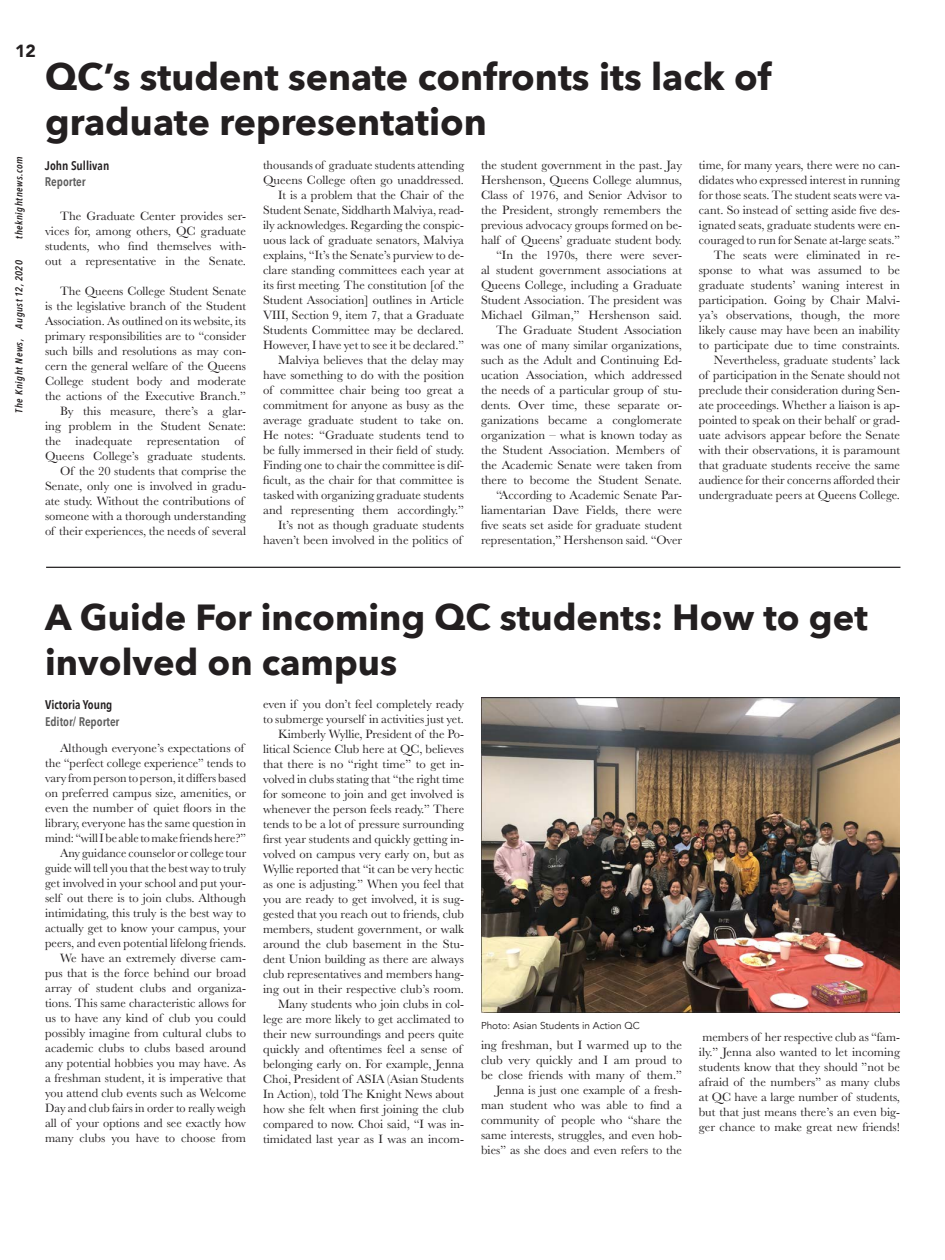
<style>
.page{position:relative;width:945px;height:1260px;background:#fff}
.page>*{position:absolute;margin:0;border:0;box-sizing:border-box;transform-origin:0 0}
.Headline_Title{font:700 37.5px/45px "Avenir Next";color:#231f20}
.Headline_Title-2{font:700 36.25px/45px "Avenir Next";color:#231f20}
.t1{font:900 17.5px "Avenir";color:#231f20}
.Paragraph_Style_1{font:12.5px/15px "Baskerville";color:#231f20;text-align:justify}
.t2{font:600 12.5px "Avenir Next Condensed";color:#231f20}
.t3{font:600 12.5px "Avenir Next Condensed";color:#5c5c5c}
.t4{font:italic 600 10px "Avenir Next Condensed";letter-spacing:.05em;color:#231f20}
.t5{font:10px "Avenir";color:#231f20}
</style>
<div class="page">
<hr style="left:46px;top:567px;width:854px;height:1px;background:#231f20">
<img style="left:481px;top:698px;width:419px;height:315px">
<h3 class="t1" style="left:15px;top:36px;width:22px">12</h3>
<p class="t4" style="left:13px;top:239px;width:84px;rotate:-90deg">theknightnews.com</p>
<p class="t4" style="left:13px;top:412px;width:154px;rotate:-90deg">The Knight News, August 12, 2020</p>
<p class="Headline_Title" style="left:45px;top:54px;width:728px">QC’s student senate confronts its lack of graduate representation</p>
<p class="t2" style="left:45px;top:155px;width:66px">John Sullivan</p>
<p class="t3" style="left:45px;top:171px;width:42px">Reporter</p>
<p class="Paragraph_Style_1" style="left:45px;top:209px;width:203px;text-indent:15px">The Graduate Center provides ser&shy;vices for, among others, QC graduate students, who find themselves with&shy;out a representative in the Senate.</p>
<p class="Paragraph_Style_1" style="left:45px;top:284px;width:203px;text-indent:15px">The Queens College Student Senate is the legislative branch of the Student Association. As outlined on its website, its primary responsibilities are to “consider such bills and resolutions as may con&shy;cern the general welfare of the Queens College student body and moderate the actions of the Executive Branch.”</p>
<p class="Paragraph_Style_1" style="left:45px;top:404px;width:203px;text-align:left;text-indent:15px">By this measure, there’s a glar&shy;ing problem in the Student Senate: the inadequate representation of Queens College’s graduate students.</p>
<p class="Paragraph_Style_1" style="left:45px;top:464px;width:203px;text-align:left;text-indent:15px">Of the 20 students that comprise the Senate, only one is involved in gradu&shy;ate study. Without the contributions of someone with a thorough understanding of their experiences, the needs of several</p>
<p class="Paragraph_Style_1" style="left:263px;top:157px;width:203px">thousands of graduate students attending<br>Queens College often go unaddressed.</p>
<p class="Paragraph_Style_1" style="left:263px;top:187px;width:203px;text-indent:15px">It is a problem that the Chair of the Student Senate, Siddharth Malviya, read&shy;ily acknowledges. Regarding the conspic&shy;uous lack of graduate senators, Malviya explains, “It’s the Senate’s purview to de&shy;clare standing committees each year at its first meeting. The constitution [of the Student Association] outlines in Article VIII, Section 9, item 7, that a Graduate Students Committee may be declared.<br>However, I have yet to see it be declared.”</p>
<p class="Paragraph_Style_1" style="left:263px;top:352px;width:203px;text-indent:15px">Malviya believes that the delay may have something to do with the position of committee chair being too great a commitment for anyone as busy as the average graduate student to take on.<br>He notes: “Graduate students tend to be fully immersed in their field of study.<br>Finding one to chair the committee is dif&shy;ficult, as the chair for that committee is tasked with organizing graduate students and representing them accordingly.”</p>
<p class="Paragraph_Style_1" style="left:263px;top:517px;width:203px;text-align:right">It’s not as though graduate students haven’t been involved in the politics of</p>
<p class="Paragraph_Style_1" style="left:699px;top:157px;width:203px">time, for many years, there were no can&shy;didates who expressed interest in running for those seats. The student seats were va&shy;cant. So instead of setting aside five des&shy;ignated seats, graduate students were en&shy;couraged to run for Senate at-large seats.”</p>
<p class="Paragraph_Style_1" style="left:699px;top:247px;width:203px;text-indent:15px">The seats were eliminated in re&shy;sponse to what was assumed to be graduate students’ waning interest in participation. Going by Chair Malvi&shy;ya’s observations, though, the more likely cause may have been an inability to participate due to time constraints.</p>
<p class="Paragraph_Style_1" style="left:699px;top:352px;width:203px;text-indent:15px">Nevertheless, graduate students’ lack of participation in the Senate should not preclude their consideration during Sen&shy;ate proceedings. Whether a liaison is ap&shy;pointed to speak on their behalf or grad&shy;uate advisors appear before the Senate with their observations, it is paramount that graduate students receive the same audience for their concerns afforded their undergraduate peers at Queens College.</p>
<p class="Paragraph_Style_1" style="left:481px;top:157px;width:203px">the student government in the past. Jay Hershenson, Queens College alumnus, Class of 1976, and Senior Advisor to the President, strongly remembers the previous advocacy groups formed on be&shy;half of Queens’ graduate student body.</p>
<p class="Paragraph_Style_1" style="left:481px;top:247px;width:203px;text-indent:15px">“In the 1970s, there were sever&shy;al student government associations at Queens College, including a Graduate Student Association. The president was Michael Gilman,” Hershenson said.</p>
<p class="Paragraph_Style_1" style="left:481px;top:322px;width:203px;text-align:left;text-indent:15px">The Graduate Student Association was one of many similar organizations, such as the Adult and Continuing Ed&shy;ucation Association, which addressed the needs of a particular group of stu&shy;dents. Over time, these separate or&shy;ganizations became a conglomerate organization – what is known today as the Student Association. Members of the Academic Senate were taken from there to become the Student Senate.</p>
<p class="Paragraph_Style_1" style="left:481px;top:487px;width:203px;text-indent:15px">“According to Academic Senate Par&shy;liamentarian Dave Fields, there were five seats set aside for graduate student representation,” Hershenson said. “Over</p>
<p class="Headline_Title-2" style="left:45px;top:594px;width:824px">A Guide For incoming QC students: How to get involved on campus</p>
<p class="t2" style="left:45px;top:694px;width:69px">Victoria Young</p>
<p class="t3" style="left:45px;top:711px;width:76px">Editor/ Reporter</p>
<p class="Paragraph_Style_1" style="left:45px;top:741px;width:203px;text-align:left;text-indent:15px">Although everyone’s expectations of the “perfect college experience” tends to vary from person to person, it differs based on preferred campus size, amenities, or even the number of quiet floors in the library, everyone has the same question in mind: “will I be able to make friends here?”</p>
<p class="Paragraph_Style_1" style="left:45px;top:846px;width:203px;text-indent:15px">Any guidance counselor or college tour guide will tell you that the best way to truly get involved in your school and put your&shy;self out there is to join clubs. Although intimidating, this truly is the best way to actually get to know your campus, your peers, and even potential lifelong friends.</p>
<p class="Paragraph_Style_1" style="left:45px;top:951px;width:203px;text-indent:15px">We have an extremely diverse cam&shy;pus that is the force behind our broad array of student clubs and organiza&shy;tions. This same characteristic allows for us to have any kind of club you could possibly imagine from cultural clubs to academic clubs to clubs based around any potential hobbies you may have. As a freshman student, it is imperative that you attend club events such as Welcome Day and club fairs in order to really weigh all of your options and see exactly how many clubs you have to choose from</p>
<p class="Paragraph_Style_1" style="left:263px;top:697px;width:203px">even if you don’t feel completely ready to submerge yourself in activities just yet.</p>
<p class="Paragraph_Style_1" style="left:263px;top:727px;width:203px;text-indent:15px">Kimberly Wyllie, President of the Po&shy;litical Science Club here at QC, believes that there is no “right time” to get in&shy;volved in clubs stating that “the right time for someone to join and get involved is whenever the person feels ready.” There tends to be a lot of pressure surrounding first year students and quickly getting in&shy;volved on campus very early on, but as Wyllie reported that “it can be very hectic as one is adjusting.” When you feel that you are ready to get involved, it is sug&shy;gested that you reach out to friends, club members, student government, or walk around the club basement in the Stu&shy;dent Union building as there are always club representatives and members hang&shy;ing out in their respective club’s room.</p>
<p class="Paragraph_Style_1" style="left:263px;top:997px;width:203px;text-align:left;text-indent:15px">Many students who join clubs in col&shy;lege are more likely to get acclimated to their new surroundings and peers quite quickly and oftentimes feel a sense of belonging early on. For example, Jenna Choi, President of ASIA (Asian Students In Action), told The Knight News about how she felt when first joining the club compared to now. Choi said, “I was in&shy;timidated last year as I was an incom-</p>
<p class="t5" style="left:481px;top:1019px;width:160px">Photo: Asian Students in Action QC</p>
<p class="Paragraph_Style_1" style="left:481px;top:1038px;width:203px">ing freshman, but I warmed up to the club very quickly and I am proud to be close friends with many of them.”</p>
<p class="Paragraph_Style_1" style="left:481px;top:1083px;width:203px;text-indent:15px">Jenna is just one example of a fresh&shy;man student who was able to find a community of people who “share the same interests, struggles, and even hob&shy;bies” as she does and even refers to the</p>
<p class="Paragraph_Style_1" style="left:699px;top:1029px;width:203px">members of her respective club as “fam&shy;ily.” Jenna also wanted to let incoming students know that they should ”not be afraid of the numbers” as many clubs at QC have a large number of students, but that just means there’s an even big&shy;ger chance to make great new friends!</p>
</div>
